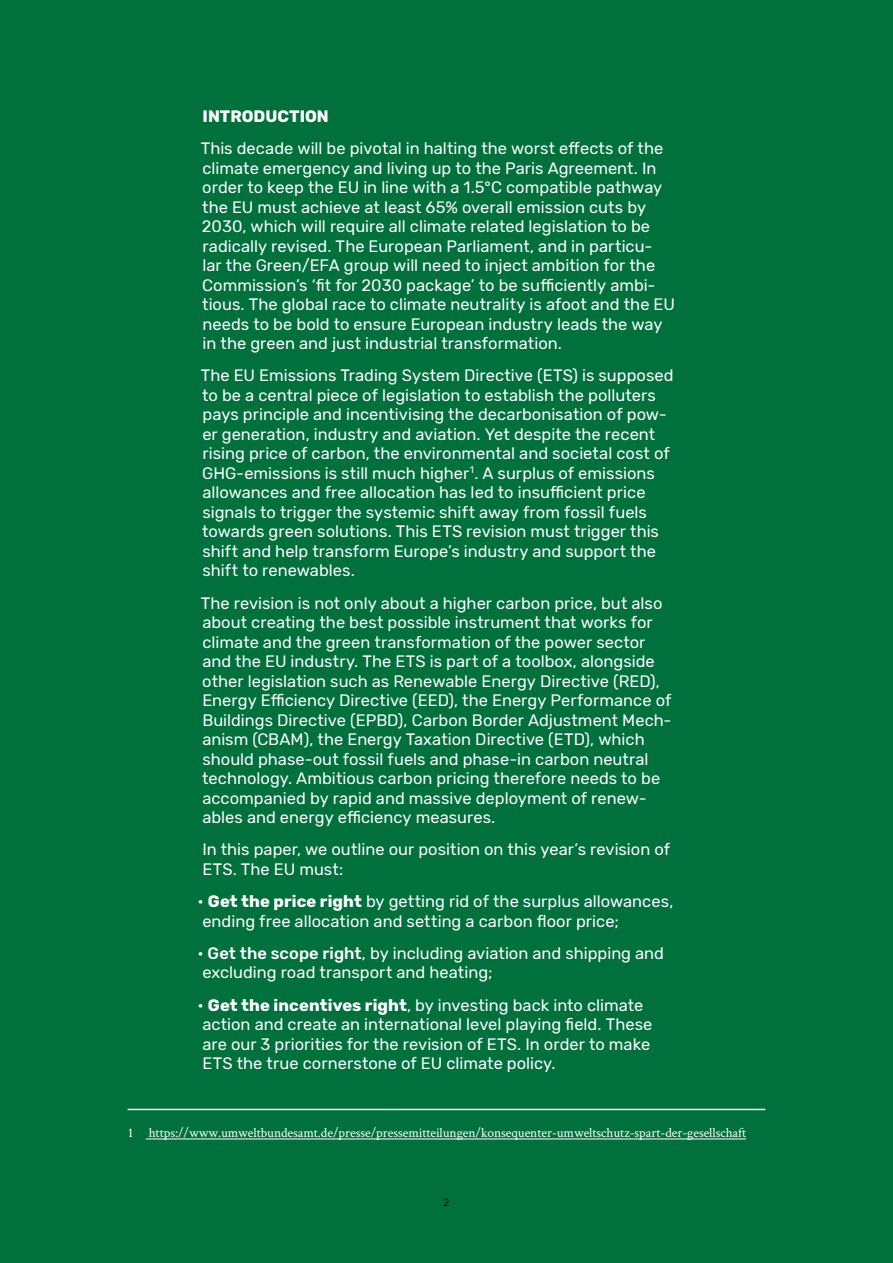
<style>
.page{position:relative;width:893px;height:1263px;background:#00703c}
.page>*{position:absolute;margin:0;border:0;box-sizing:border-box;transform-origin:0 0}
.t1{font:16.5px/19.5px "Rubik";color:#fff}
.t2{font:700 16.5px "Rubik";color:#fff}
.t3{font:13.5px "Crimson Text";letter-spacing:-.005em;color:#fff}
.t4{font:300 10.5px "Rubik";color:#000}
.s1{font-weight:700}
.s2{font-weight:500}
</style>
<div class="page">
<hr style="left:146px;top:1138px;width:600px;height:1px;background:#fff">
<hr style="left:128px;top:1109px;width:637px;height:1px;background:#fff">
<p class="t2" style="left:203px;top:106px;width:128px">INTRODUCTION</p>
<p class="t1" style="left:201px;top:139px;width:476px">This decade will be pivotal in halting the worst effects of the climate emergency and living up to the Paris Agreement. In order to keep the EU in line with a 1.5°C compatible pathway the EU must achieve at least 65% overall emission cuts by 2030, which will require all climate related legislation to be radically revised. The European Parliament, and in particu-<br>lar the Green/EFA group will need to inject ambition for the Commission’s ‘fit for 2030 package’ to be sufficiently ambi&shy;tious. The global race to climate neutrality is afoot and the EU needs to be bold to ensure European industry leads the way in the green and just industrial transformation.</p>
<p class="t1" style="left:201px;top:366px;width:474px">The EU Emissions Trading System Directive (ETS) is supposed to be a central piece of legislation to establish the polluters pays principle and incentivising the decarbonisation of pow&shy;er generation, industry and aviation. Yet despite the recent rising price of carbon, the environmental and societal cost of GHG-emissions is still much higher<sup>1</sup>. A surplus of emissions allowances and free allocation has led to insufficient price signals to trigger the systemic shift away from fossil fuels towards green solutions. This ETS revision must trigger this shift and help transform Europe’s industry and support the shift to renewables.</p>
<p class="t1" style="left:201px;top:594px;width:472px">The revision is not only about a higher carbon price, but also about creating the best possible instrument that works for climate and the green transformation of the power sector and the EU industry. The ETS is part of a toolbox, alongside other legislation such as Renewable Energy Directive (RED), Energy Efficiency Directive (EED), the Energy Performance of Buildings Directive (EPBD), Carbon Border Adjustment Mech&shy;anism (CBAM), the Energy Taxation Directive (ETD), which should phase-out fossil fuels and phase-in carbon neutral technology. Ambitious carbon pricing therefore needs to be accompanied by rapid and massive deployment of renew&shy;ables and energy efficiency measures.</p>
<p class="t1" style="left:202px;top:840px;width:469px">In this paper, we outline our position on this year’s revision of<br>ETS. The EU must:</p>
<p class="t1" style="left:198px;top:892px;width:477px">• <span class="s1">Get the price right</span> by getting rid of the surplus allowances, ending free allocation and setting a carbon floor price;</p>
<p class="t1" style="left:198px;top:944px;width:468px">• <span class="s2">Get the scope right</span>, by including aviation and shipping and excluding road transport and heating;</p>
<p class="t1" style="left:198px;top:996px;width:456px">• <span class="s1">Get the incentives right</span>, by investing back into climate action and create an international level playing field. These are our 3 priorities for the revision of ETS. In order to make ETS the true cornerstone of EU climate policy.</p>
<p class="t3" style="left:128px;top:1123px;width:620px">1 https://www.umweltbundesamt.de/presse/pressemitteilungen/konsequenter-umweltschutz-spart-der-gesellschaft</p>
<p class="t4" style="left:444px;top:1197px;width:7px">2</p>
</div>
